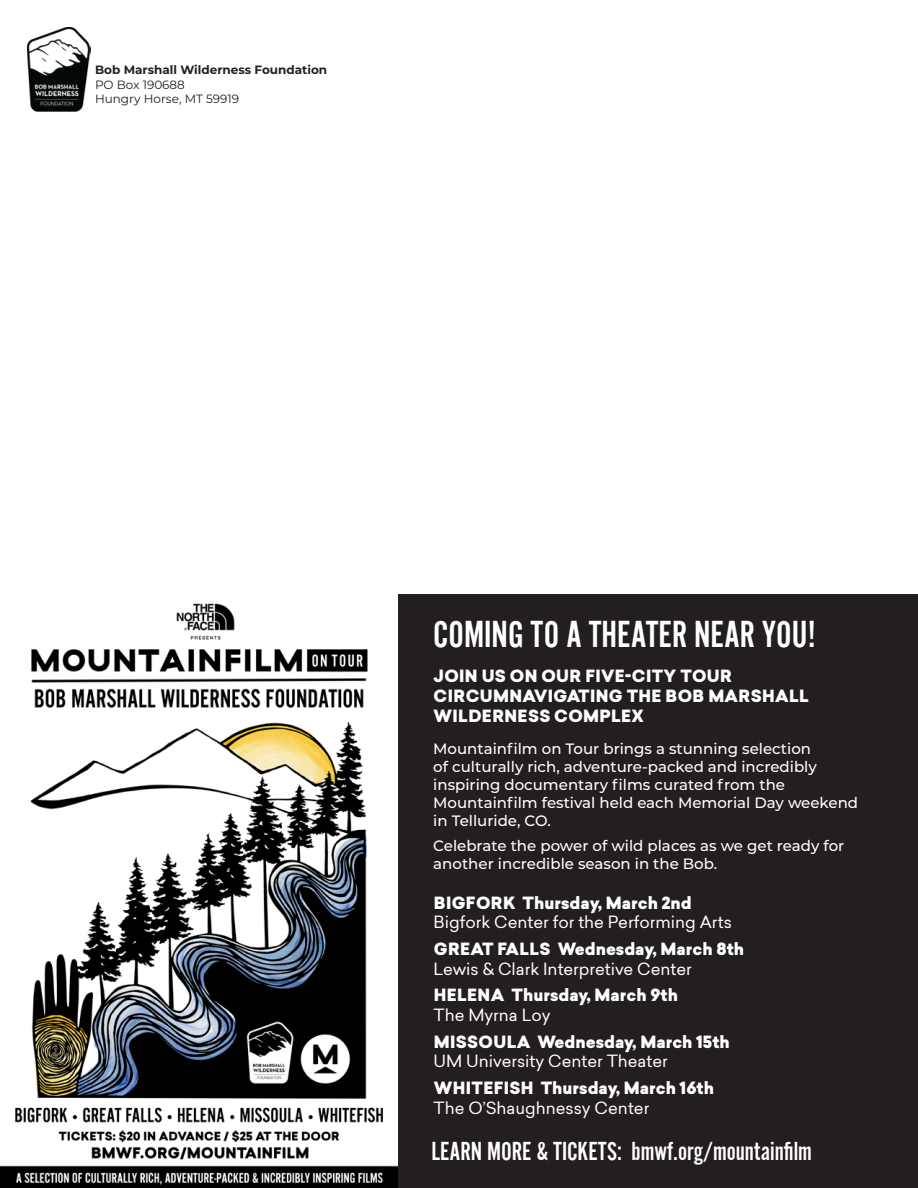
<style>
.page{position:relative;width:918px;height:1188px;background:#fff}
.page>*{position:absolute;margin:0;border:0;box-sizing:border-box;transform-origin:0 0}
.t1{font:39px "Alternate Gothic Com No 2";color:#fff}
.t2{font:27px "Alternate Gothic Com No 2";color:#fff}
.t3{font:900 16.5px/19.8px "Sailec";color:#fff}
.t4{font:16.5px/19.8px "Sailec";color:#fff}
.t5{font:900 16.5px/19.8px "Sailec";letter-spacing:.02em;color:#fff}
.t6{font:500 15px/18px "Montserrat";color:#fff}
.t7{font:700 12px "Montserrat";color:#231f20}
.t8{font:12px "Montserrat";color:#231f20}
.s1{font-weight:900}
.s2{font-weight:400}
</style>
<div class="page">
<div style="left:397px;top:594px;width:521px;height:594px;background:#231f20"></div>
<img style="left:27px;top:27px;width:64px;height:85px">
<img style="left:0;top:603px;width:397px;height:585px">
<p class="t7" style="left:95px;top:62px;width:234px">Bob Marshall Wilderness Foundation</p>
<p class="t8" style="left:95px;top:76px;width:91px">PO Box 190688</p>
<p class="t8" style="left:95px;top:91px;width:146px">Hungry Horse, MT 59919</p>
<p class="t1" style="left:433px;top:614px;width:384px">COMING TO A THEATER NEAR YOU!</p>
<p class="t5" style="left:434px;top:667px;width:377px">JOIN US ON OUR FIVE-CITY TOUR<br>CIRCUMNAVIGATING THE BOB MARSHALL<br>WILDERNESS COMPLEX</p>
<p class="t6" style="left:433px;top:739px;width:426px">Mountainfilm on Tour brings a stunning selection<br>of culturally rich, adventure-packed and incredibly inspiring documentary films curated from the Mountainfilm festival held each Memorial Day weekend in Telluride, CO.</p>
<p class="t6" style="left:433px;top:836px;width:413px">Celebrate the power of wild places as we get ready for another incredible season in the Bob.</p>
<p class="t4" style="left:434px;top:892px;width:300px"><span class="s1">BIGFORK Thursday, March 2nd<br></span>Bigfork Center for the Performing Arts</p>
<p class="t4" style="left:434px;top:939px;width:312px"><span class="s1">GREAT FALLS Wednesday, March 8th<br></span>Lewis &amp; Clark Interpretive Center</p>
<p class="t3" style="left:434px;top:986px;width:246px">HELENA Thursday, March 9th<br><span class="s2">The Myrna Loy</span></p>
<p class="t3" style="left:434px;top:1032px;width:298px">MISSOULA Wednesday, March 15th<br><span class="s2">UM University Center Theater</span></p>
<p class="t3" style="left:434px;top:1079px;width:282px">WHITEFISH Thursday, March 16th<br><span class="s2">The O’Shaughnessy Center</span></p>
<p class="t2" style="left:431px;top:1138px;width:382px">LEARN MORE &amp; TICKETS: bmwf.org/mountainfilm</p>
</div>
